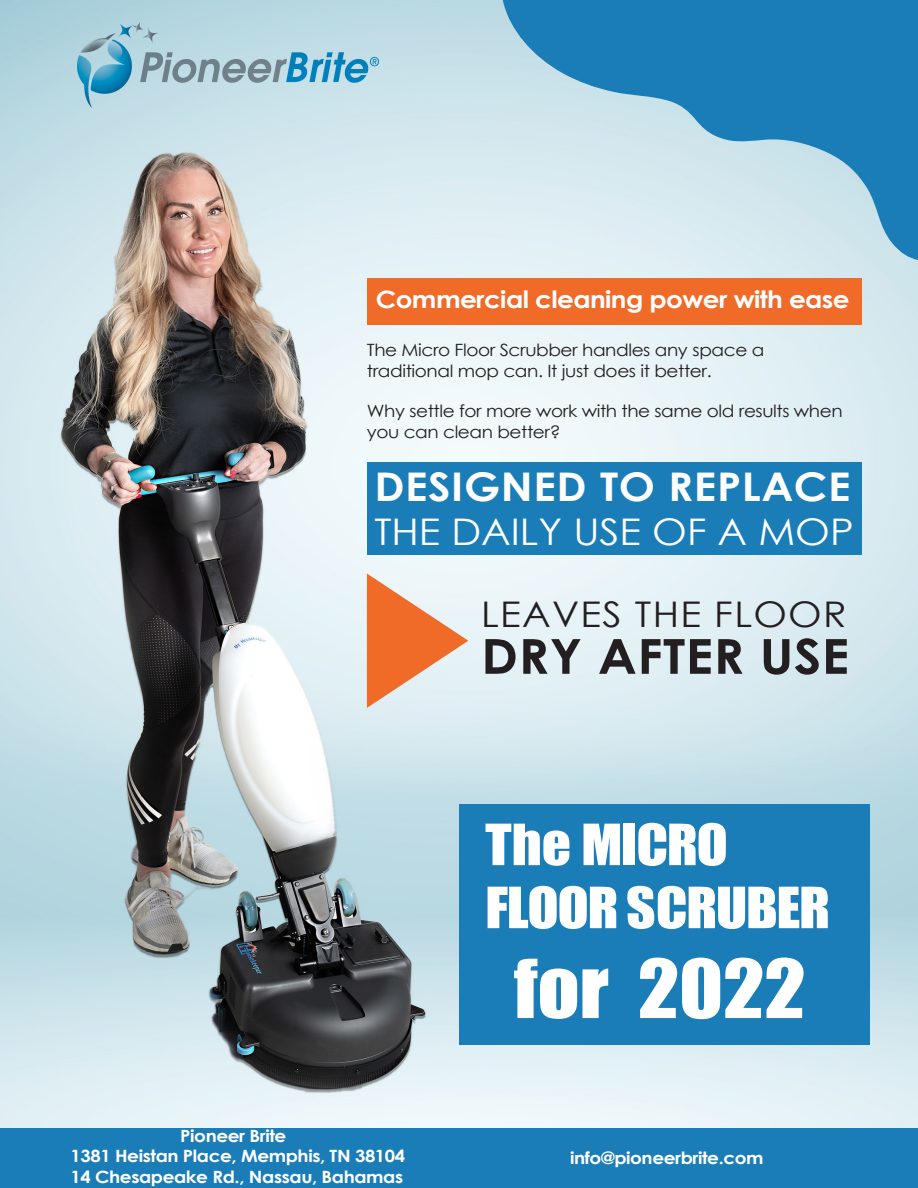
<style>
.page{position:relative;width:918px;height:1188px;background:#fff}
.page>*{position:absolute;margin:0;border:0;box-sizing:border-box;transform-origin:0 0}
.t1{font:75.15px "Impact";color:#fff;scale:1.09 1}
.t2{font:52.5px/63px "Impact";letter-spacing:-.02em;color:#fff;scale:1.09 1}
.t3{font:700 48.3px "Century Gothic";letter-spacing:.01em;color:#231f20;scale:1.09 1}
.t4{font:700 39.45px "Century Gothic";letter-spacing:.015em;color:#fff;scale:1.09 1}
.t5{font:36.75px "Century Gothic";color:#fff;scale:1.09 1}
.t6{font:35.4px "Century Gothic";letter-spacing:.035em;color:#231f20;scale:1.09 1}
.t7{font:700 24px "Century Gothic";letter-spacing:-.02em;color:#fff;scale:1.09 1}
.t8{font:16.95px/20.2px "Century Gothic";letter-spacing:-.02em;color:#231f20;scale:1.09 1}
.t9{font:700 16.95px/20.2px "Century Gothic";letter-spacing:-.02em;color:#fff;text-align:center;scale:1.09 1}
</style>
<div class="page">
<img style="left:0;top:0;width:918px;height:1128px">
<div style="left:459px;top:804px;width:410px;height:241px;background:#1a7db7"></div>
<svg style="left:503px;top:0;width:415px;height:260px;background:#78b3d3"></svg>
<div style="left:367px;top:462px;width:495px;height:93px;background:#1a7db7"></div>
<svg style="left:367px;top:574px;width:101px;height:134px;background:#ebae8e"></svg>
<div style="left:367px;top:278px;width:495px;height:47px;background:#f06b28"></div>
<img style="left:77px;top:23px;width:301px;height:84px">
<div style="left:0;top:1128px;width:918px;height:60px;background:#1a7db7"></div>
<h3 class="t7" style="left:376px;top:281px;width:436px">Commercial cleaning power with ease</h3>
<p class="t8" style="left:367px;top:340px;width:366px">The Micro Floor Scrubber handles any space a traditional mop can. It just does it better.</p>
<p class="t8" style="left:367px;top:401px;width:438px">Why settle for more work with the same old results when you can clean better?</p>
<h3 class="t4" style="left:374px;top:456px;width:439px">DESIGNED TO REPLACE</h3>
<h3 class="t5" style="left:374px;top:506px;width:441px">THE DAILY USE OF A MOP</h3>
<h3 class="t6" style="left:481px;top:590px;width:337px">LEAVES THE FLOOR</h3>
<h3 class="t3" style="left:481px;top:620px;width:339px">DRY AFTER USE</h3>
<p class="t9" style="left:71px;top:1125px;width:309px">Pioneer Brite<br>1381 Heistan Place, Memphis, TN 38104<br>14 Chesapeake Rd., Nassau, Bahamas</p>
<h2 class="t2" style="left:485px;top:812px;width:318px">The MICRO<br>FLOOR SCRUBER</h2>
<h1 class="t1" style="left:514px;top:930px;width:269px">for 2022</h1>
<p class="t9" style="left:570px;top:1147px;width:179px">info@pioneerbrite.com</p>
</div>
